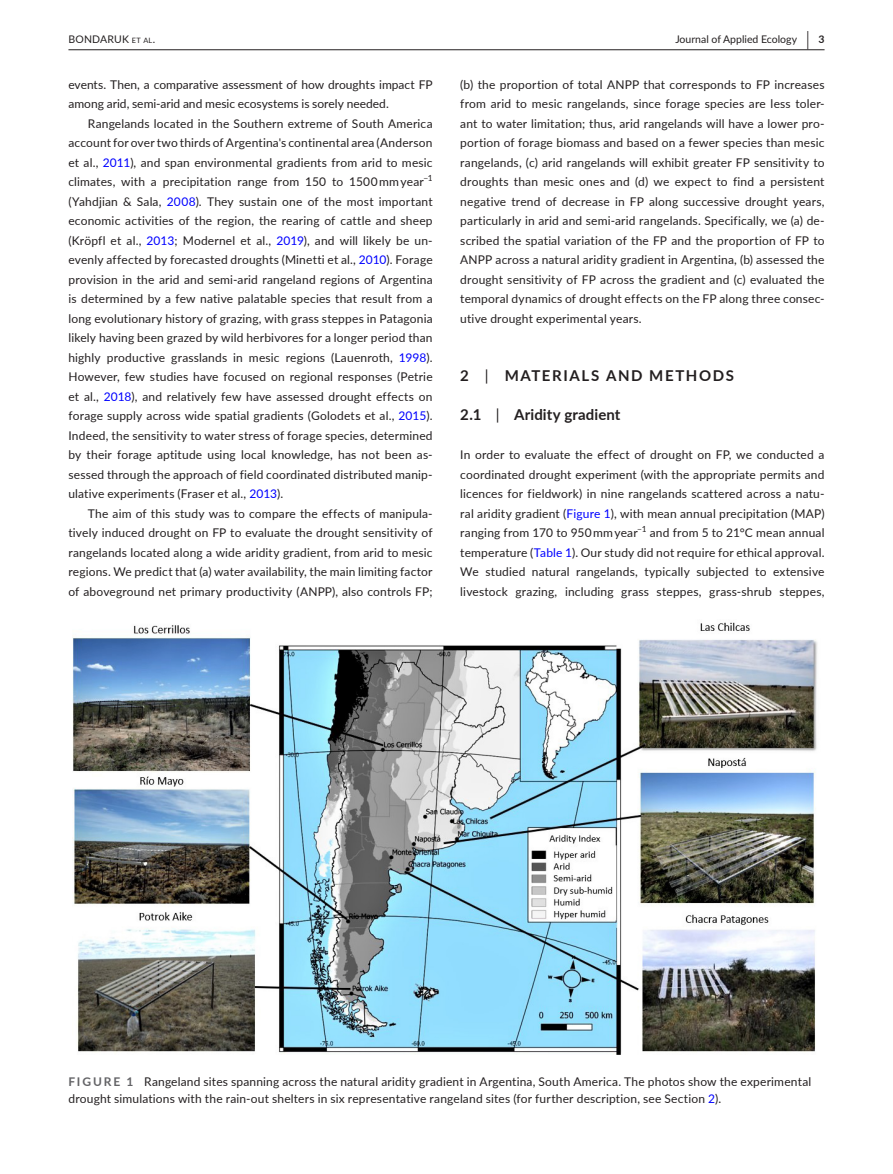
<style>
.page{position:relative;width:893px;height:1174px;background:#fff}
.page>*{position:absolute;margin:0;border:0;box-sizing:border-box;transform-origin:0 0}
.t1{font:700 15px "Lato";letter-spacing:.1em;color:#231f20}
.t2{font:700 15px "Lato";letter-spacing:.005em;color:#231f20}
.t3{font:12px/19.5px "Lato";letter-spacing:.015em;color:#231f20;text-align:justify}
.t4{font:10.5px "Lato";color:#231f20}
.t5{font:10.5px "Lato";letter-spacing:.02em;color:#231f20}
.t6{font:8.4px "Lato";color:#231f20}
.s1{font-style:inherit}
.s2{font-size:7.35px}
.s3{font-weight:700;font-size:19.5px}
.s4{font-weight:700}
.s5{color:#00f}
.s6{font-weight:400}
.s7{font-weight:700;color:#636366}
</style>
<div class="page">
<hr style="left:68px;top:49px;width:756px;height:1px;background:#231f20">
<img style="left:73px;top:622px;width:744px;height:432px">
<p class="t5" style="left:68px;top:31px;width:88px"><span class="s1">B</span>ONDARUK <span class="s2">et al</span><span class="s1">.</span></p>
<p class="t4" style="left:675px;top:31px;width:151px">Journal of Applied Ecology <span class="s3">|</span> <span class="s4">3</span></p>
<p class="t3" style="left:68px;top:74px;width:366px">events. Then, a comparative assessment of how droughts impact FP among arid, semi-arid and mesic ecosystems is sorely needed.</p>
<p class="t3" style="left:68px;top:113px;width:366px;text-indent:20px">Rangelands located in the Southern extreme of South America account for over two thirds of Argentina's continental area (Anderson et al., <span class="s5">2011</span>), and span environmental gradients from arid to mesic climates, with a precipitation range from 150 to 1500 mm year<sup>−1 </sup>(Yahdjian &amp; Sala, <span class="s5">2008</span>). They sustain one of the most important economic activities of the region, the rearing of cattle and sheep (Kröpfl et al., <span class="s5">2013</span>; Modernel et al., <span class="s5">2019</span>), and will likely be un&shy;evenly affected by forecasted droughts (Minetti et al., <span class="s5">2010</span>). Forage provision in the arid and semi-arid rangeland regions of Argentina is determined by a few native palatable species that result from a long evolutionary history of grazing, with grass steppes in Patagonia likely having been grazed by wild herbivores for a longer period than highly productive grasslands in mesic regions (Lauenroth, <span class="s5">1998</span>).<br>However, few studies have focused on regional responses (Petrie et al., <span class="s5">2018</span>), and relatively few have assessed drought effects on forage supply across wide spatial gradients (Golodets et al., <span class="s5">2015</span>).<br>Indeed, the sensitivity to water stress of forage species, determined by their forage aptitude using local knowledge, has not been as&shy;sessed through the approach of field coordinated distributed manip&shy;ulative experiments (Fraser et al., <span class="s5">2013</span>).</p>
<p class="t3" style="left:68px;top:503px;width:366px;text-indent:20px">The aim of this study was to compare the effects of manipula&shy;tively induced drought on FP to evaluate the drought sensitivity of rangelands located along a wide aridity gradient, from arid to mesic regions. We predict that (a) water availability, the main limiting factor of aboveground net primary productivity (ANPP), also controls FP;</p>
<p class="t3" style="left:460px;top:74px;width:366px">(b) the proportion of total ANPP that corresponds to FP increases from arid to mesic rangelands, since forage species are less toler&shy;ant to water limitation; thus, arid rangelands will have a lower pro&shy;portion of forage biomass and based on a fewer species than mesic rangelands, (c) arid rangelands will exhibit greater FP sensitivity to droughts than mesic ones and (d) we expect to find a persistent negative trend of decrease in FP along successive drought years, particularly in arid and semi-arid rangelands. Specifically, we (a) de&shy;scribed the spatial variation of the FP and the proportion of FP to ANPP across a natural aridity gradient in Argentina, (b) assessed the drought sensitivity of FP across the gradient and (c) evaluated the temporal dynamics of drought effects on the FP along three consec&shy;utive drought experimental years.</p>
<p class="t1" style="left:460px;top:365px;width:275px">2 <span class="s6">|</span> MATERIALS AND METHODS</p>
<p class="t2" style="left:460px;top:404px;width:162px">2.1 <span class="s6">|</span> Aridity gradient</p>
<p class="t3" style="left:460px;top:444px;width:366px">In order to evaluate the effect of drought on FP, we conducted a coordinated drought experiment (with the appropriate permits and licences for fieldwork) in nine rangelands scattered across a natu&shy;ral aridity gradient (<span class="s5">Figure 1</span>), with mean annual precipitation (MAP) ranging from 170 to 950 mm year</p>
<p class="t6" style="left:637px;top:523px;width:11px">−1</p>
<p class="t3" style="left:460px;top:522px;width:366px;text-indent:189px">and from 5 to 21°C mean annual temperature (<span class="s5">Table 1</span>). Our study did not require for ethical approval.<br>We studied natural rangelands, typically subjected to extensive livestock grazing, including grass steppes, grass-shrub steppes,</p>
<p class="t3" style="left:68px;top:1073px;width:744px;line-height:16.5px"><span class="s7">FIGURE 1</span> Rangeland sites spanning across the natural aridity gradient in Argentina, South America. The photos show the experimental drought simulations with the rain-out shelters in six representative rangeland sites (for further description, see Section <span class="s5">2</span>).</p>
</div>
